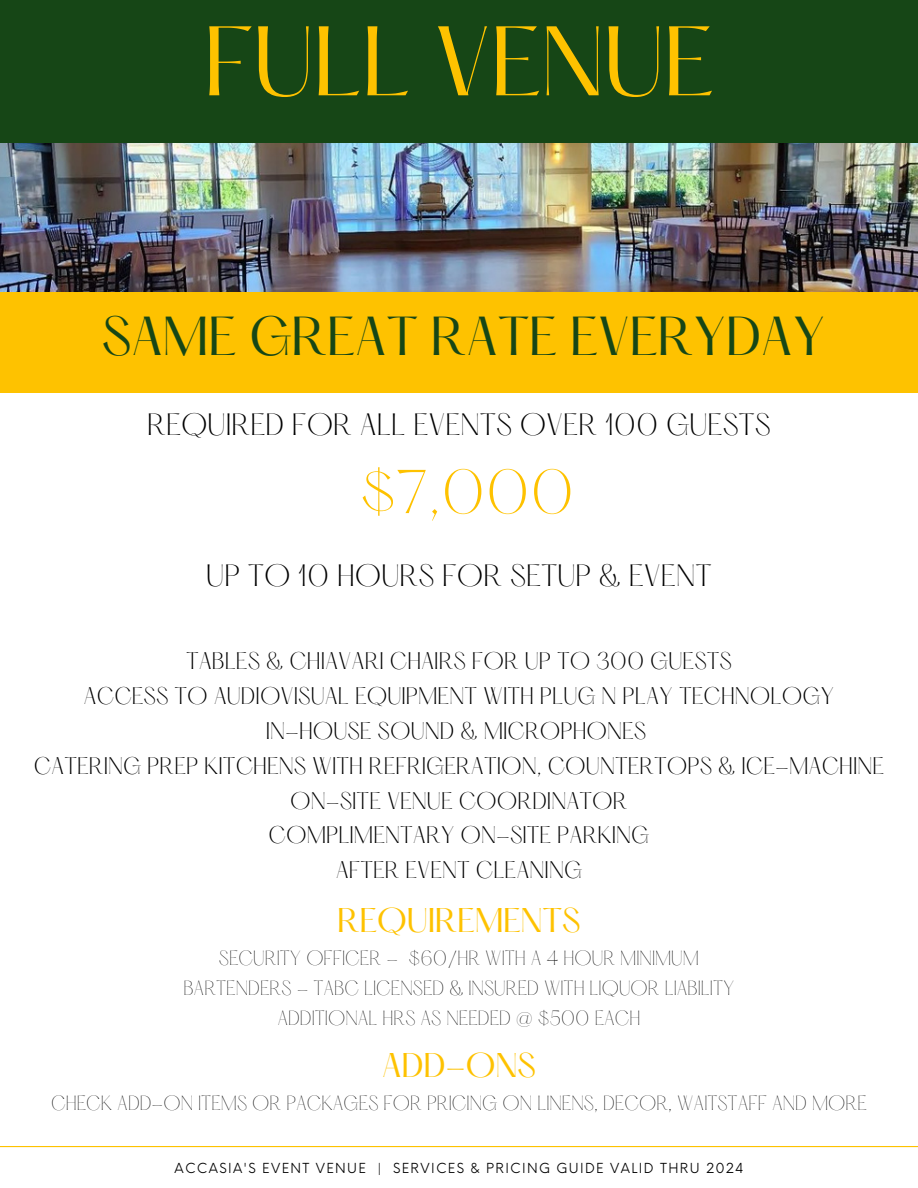
<style>
.page{position:relative;width:918px;height:1188px;background:#fff}
.page>*{position:absolute;margin:0;border:0;box-sizing:border-box;transform-origin:0 0}
.t1{font:86.25px "Hatton";letter-spacing:-.015em;color:#fec200}
.t2{font:300 54px "Hatton";color:#fec200}
.t3{font:48px "Hatton";letter-spacing:-.015em;color:#164616}
.t4{font:30px "Hatton";letter-spacing:-.015em;color:#fec200}
.t5{font:300 27px "Hatton";color:#000}
.t6{font:300 21px/34.8px "Hatton";color:#000;text-align:center}
.t7{font:200 18px "Hatton";color:#000}
.t8{font:13.5px "Neue Einstellung";letter-spacing:.1em;color:#000}
</style>
<div class="page">
<div style="left:0;top:143px;width:918px;height:249px;background:#fec200"></div>
<div style="left:0;top:0;width:918px;height:143px;background:#164616"></div>
<hr style="left:0;top:1146px;width:918px;height:1px;background:#fec200">
<img style="left:0;top:143px;width:918px;height:149px">
<h1 class="t1" style="left:203px;top:21px;width:513px">FULL VENUE</h1>
<p class="t3" style="left:102px;top:314px;width:725px">SAME GREAT RATE EVERYDAY</p>
<h4 class="t5" style="left:147px;top:412px;width:625px">REQUIRED FOR ALL EVENTS OVER 100 GUESTS</h4>
<p class="t2" style="left:359px;top:467px;width:217px">$7,000</p>
<h2 class="t5" style="left:206px;top:563px;width:507px">UP TO 10 HOURS FOR SETUP &amp; EVENT</h2>
<h5 class="t6" style="left:34px;top:646px;width:852px">TABLES &amp; CHIAVARI CHAIRS FOR UP TO 300 GUESTS<br>ACCESS TO AUDIOVISUAL EQUIPMENT WITH PLUG N PLAY TECHNOLOGY IN-HOUSE SOUND &amp; MICROPHONES<br>CATERING PREP KITCHENS WITH REFRIGERATION, COUNTERTOPS &amp; ICE-MACHINE ON-SITE VENUE COORDINATOR<br>COMPLIMENTARY ON-SITE PARKING<br>AFTER EVENT CLEANING</h5>
<p class="t4" style="left:337px;top:906px;width:245px">REQUIREMENTS</p>
<h6 class="t7" style="left:219px;top:949px;width:482px">SECURITY OFFICER - $60/HR WITH A 4 HOUR MINIMUM</h6>
<h4 class="t7" style="left:184px;top:979px;width:552px">BARTENDERS - TABC LICENSED &amp; INSURED WITH LIQUOR LIABILITY</h4>
<p class="t7" style="left:277px;top:1010px;width:365px">ADDITIONAL HRS AS NEEDED @ $500 EACH</p>
<p class="t4" style="left:382px;top:1052px;width:156px">ADD-ONS</p>
<p class="t7" style="left:51px;top:1094px;width:817px">CHECK ADD-ON ITEMS OR PACKAGES FOR PRICING ON LINENS, DECOR, WAITSTAFF AND MORE</p>
<h5 class="t8" style="left:174px;top:1156px;width:571px">ACCASIA'S EVENT VENUE | SERVICES &amp; PRICING GUIDE VALID THRU 2024</h5>
</div>
